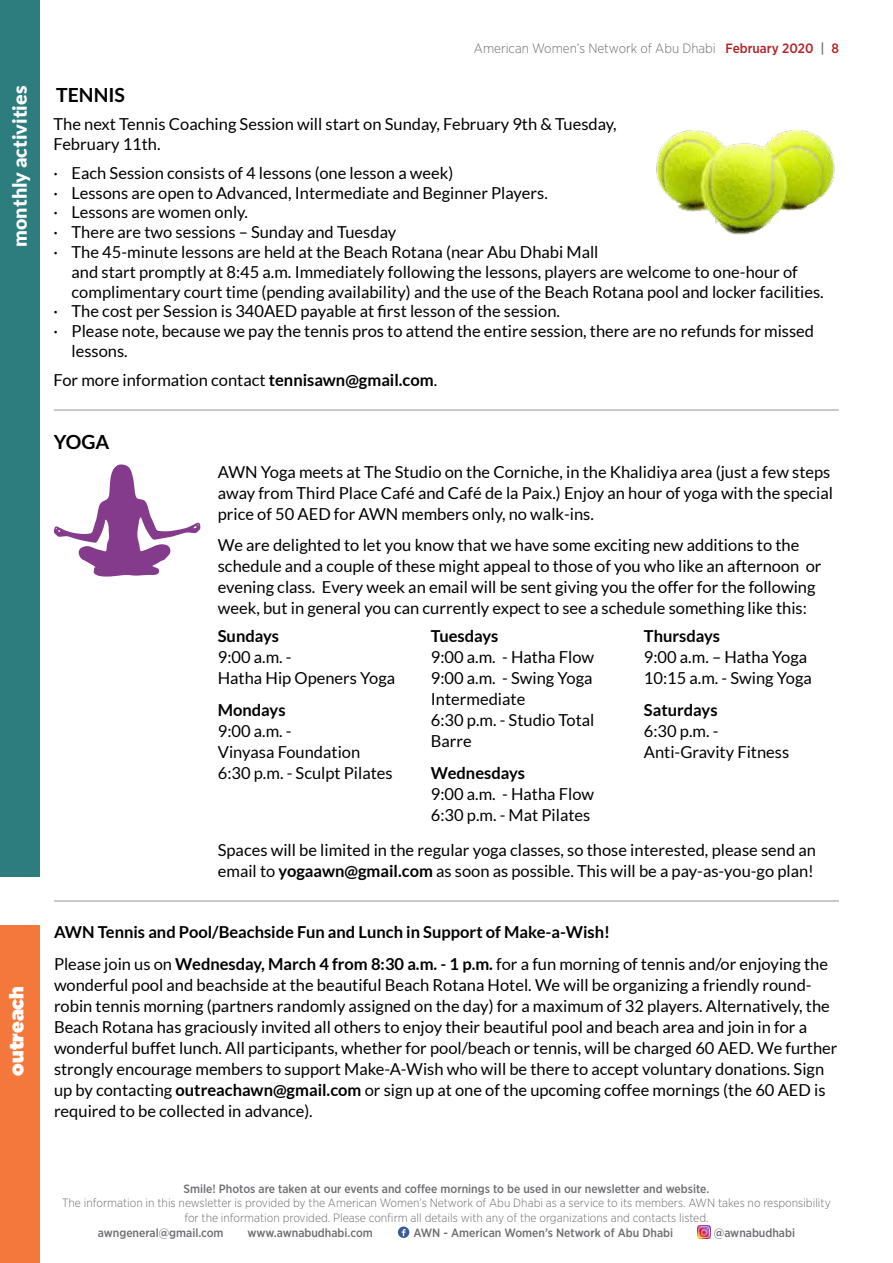
<style>
.page{position:relative;width:893px;height:1263px;background:#fff}
.page>*{position:absolute;margin:0;border:0;box-sizing:border-box;transform-origin:0 0}
.t1{font:900 19.5px "Lato";color:#fff}
.t2{font:700 19.5px "Lato";color:#000}
.t3{font:19.5px "Gotham Ultra";color:#fff}
.t4{font:16.5px/21px "Lato";color:#000}
.t5{font:700 16.5px/31.5px "Lato";color:#000}
.t6{font:300 13.5px "Gotham Narrow";color:#6d6e71}
.t7{font:300 12px/14.4px "Gotham Narrow";color:#6d6e71;text-align:center}
.t8{font:500 12px "Gotham Narrow";color:#6d6e71}
.s1{font-weight:500;color:#b42024}
.s2{font-weight:500}
.s3{font-weight:700}
.s4{font-weight:400}
</style>
<div class="page">
<svg style="left:398px;top:1226px;width:11px;height:12px"></svg>
<img style="left:697px;top:1225px;width:14px;height:14px">
<div style="left:0;top:0;width:40px;height:877px;background:#2e7d7e"></div>
<svg style="left:54px;top:464px;width:146px;height:113px"></svg>
<img style="left:656px;top:129px;width:179px;height:106px">
<hr style="left:54px;top:410px;width:785px;height:1px;background:#939598">
<div style="left:0;top:925px;width:40px;height:338px;background:#f4783b"></div>
<hr style="left:54px;top:901px;width:785px;height:1px;background:#939598">
<p class="t1" style="left:8px;top:247px;width:162px;rotate:-90deg">monthly activities</p>
<p class="t3" style="left:5px;top:1075px;width:91px;rotate:-90deg">outreach</p>
<p class="t2" style="left:56px;top:83px;width:70px">TENNIS</p>
<p class="t6" style="left:474px;top:40px;width:367px">American Women’s Network of Abu Dhabi <span class="s1">February 2020</span> <span class="s2">|</span> <span class="s1">8</span></p>
<p class="t4" style="left:54px;top:114px;width:565px;line-height:19.8px">The next Tennis Coaching Session will start on Sunday, February 9th &amp; Tuesday,<br>February 11th.</p>
<p class="t4" style="left:54px;top:162px;width:401px">· Each Session consists of 4 lessons (one lesson a week)</p>
<p class="t4" style="left:54px;top:182px;width:496px">· Lessons are open to Advanced, Intermediate and Beginner Players.</p>
<p class="t4" style="left:54px;top:202px;width:196px">· Lessons are women only.</p>
<p class="t4" style="left:54px;top:222px;width:344px">· There are two sessions – Sunday and Tuesday</p>
<p class="t4" style="left:54px;top:241px;width:546px">· The 45-minute lessons are held at the Beach Rotana (near Abu Dhabi Mall</p>
<p class="t4" style="left:72px;top:261px;width:728px">and start promptly at 8:45 a.m. Immediately following the lessons, players are welcome to one-hour of</p>
<p class="t4" style="left:72px;top:281px;width:754px">complimentary court time (pending availability) and the use of the Beach Rotana pool and locker facilities.</p>
<p class="t4" style="left:54px;top:301px;width:508px">· The cost per Session is 340AED payable at first lesson of the session.</p>
<p class="t4" style="left:54px;top:321px;width:762px">· Please note, because we pay the tennis pros to attend the entire session, there are no refunds for missed</p>
<p class="t4" style="left:72px;top:340px;width:58px">lessons.</p>
<p class="t4" style="left:54px;top:369px;width:385px">For more information contact <span class="s3">tennisawn@gmail.com</span>.</p>
<p class="t2" style="left:54px;top:431px;width:57px">YOGA</p>
<p class="t4" style="left:218px;top:461px;width:617px">AWN Yoga meets at The Studio on the Corniche, in the Khalidiya area (just a few steps away from Third Place Café and Café de la Paix.) Enjoy an hour of yoga with the special price of 50 AED for AWN members only, no walk-ins.</p>
<p class="t4" style="left:218px;top:535px;width:605px">We are delighted to let you know that we have some exciting new additions to the schedule and a couple of these might appeal to those of you who like an afternoon or evening class. Every week an email will be sent giving you the offer for the following week, but in general you can currently expect to see a schedule something like this:</p>
<p class="t5" style="left:218px;top:620px;width:63px">Sundays</p>
<p class="t4" style="left:218px;top:646px;width:179px">9:00 a.m. -<br>Hatha Hip Openers Yoga</p>
<p class="t5" style="left:218px;top:694px;width:69px">Mondays</p>
<p class="t4" style="left:218px;top:720px;width:176px">9:00 a.m. -<br>Vinyasa Foundation<br>6:30 p.m. - Sculpt Pilates</p>
<p class="t5" style="left:431px;top:620px;width:69px">Tuesdays</p>
<p class="t4" style="left:431px;top:646px;width:165px">9:00 a.m. - Hatha Flow<br>9:00 a.m. - Swing Yoga<br>Intermediate<br>6:30 p.m. - Studio Total<br>Barre</p>
<p class="t5" style="left:431px;top:757px;width:96px">Wednesdays</p>
<p class="t4" style="left:431px;top:783px;width:165px">9:00 a.m. - Hatha Flow<br>6:30 p.m. - Mat Pilates</p>
<p class="t5" style="left:644px;top:620px;width:78px">Thursdays</p>
<p class="t4" style="left:644px;top:646px;width:170px">9:00 a.m. – Hatha Yoga<br>10:15 a.m. - Swing Yoga</p>
<p class="t5" style="left:644px;top:694px;width:75px">Saturdays</p>
<p class="t4" style="left:644px;top:720px;width:147px">6:30 p.m. -<br>Anti-Gravity Fitness</p>
<p class="t4" style="left:218px;top:839px;width:600px">Spaces will be limited in the regular yoga classes, so those interested, please send an email to <span class="s3">yogaawn@gmail.com</span> as soon as possible. This will be a pay-as-you-go plan!</p>
<p class="t5" style="left:54px;top:916px;width:775px">AWN Tennis and Pool/Beachside Fun and Lunch in Support of Make-a-Wish!<br><span class="s4">Please join us on</span> Wednesday, March 4 from 8:30 a.m. - 1 p.m. <span class="s4">for a fun morning of tennis and/or enjoying the</span></p>
<p class="t4" style="left:54px;top:974px;width:785px">wonderful pool and beachside at the beautiful Beach Rotana Hotel. We will be organizing a friendly round&shy;robin tennis morning (partners randomly assigned on the day) for a maximum of 32 players. Alternatively, the Beach Rotana has graciously invited all others to enjoy their beautiful pool and beach area and join in for a wonderful buffet lunch. All participants, whether for pool/beach or tennis, will be charged 60 AED. We further strongly encourage members to support Make-A-Wish who will be there to accept voluntary donations. Sign up by contacting <span class="s3">outreachawn@gmail.com</span> or sign up at one of the upcoming coffee mornings (the 60 AED is required to be collected in advance).</p>
<p class="t8" style="left:184px;top:1181px;width:527px">Smile! Photos are taken at our events and coffee mornings to be used in our newsletter and website.</p>
<p class="t7" style="left:62px;top:1195px;width:770px">The information in this newsletter is provided by the American Women’s Network of Abu Dhabi as a service to its members. AWN takes no responsibility for the information provided. Please confirm all details with any of the organizations and contacts listed.</p>
<p class="t8" style="left:98px;top:1226px;width:127px">awngeneral@gmail.com</p>
<p class="t8" style="left:248px;top:1226px;width:127px">www.awnabudhabi.com</p>
<p class="t8" style="left:413px;top:1226px;width:261px">AWN - American Women’s Network of Abu Dhabi</p>
<p class="t8" style="left:714px;top:1226px;width:83px">@awnabudhabi</p>
</div>
